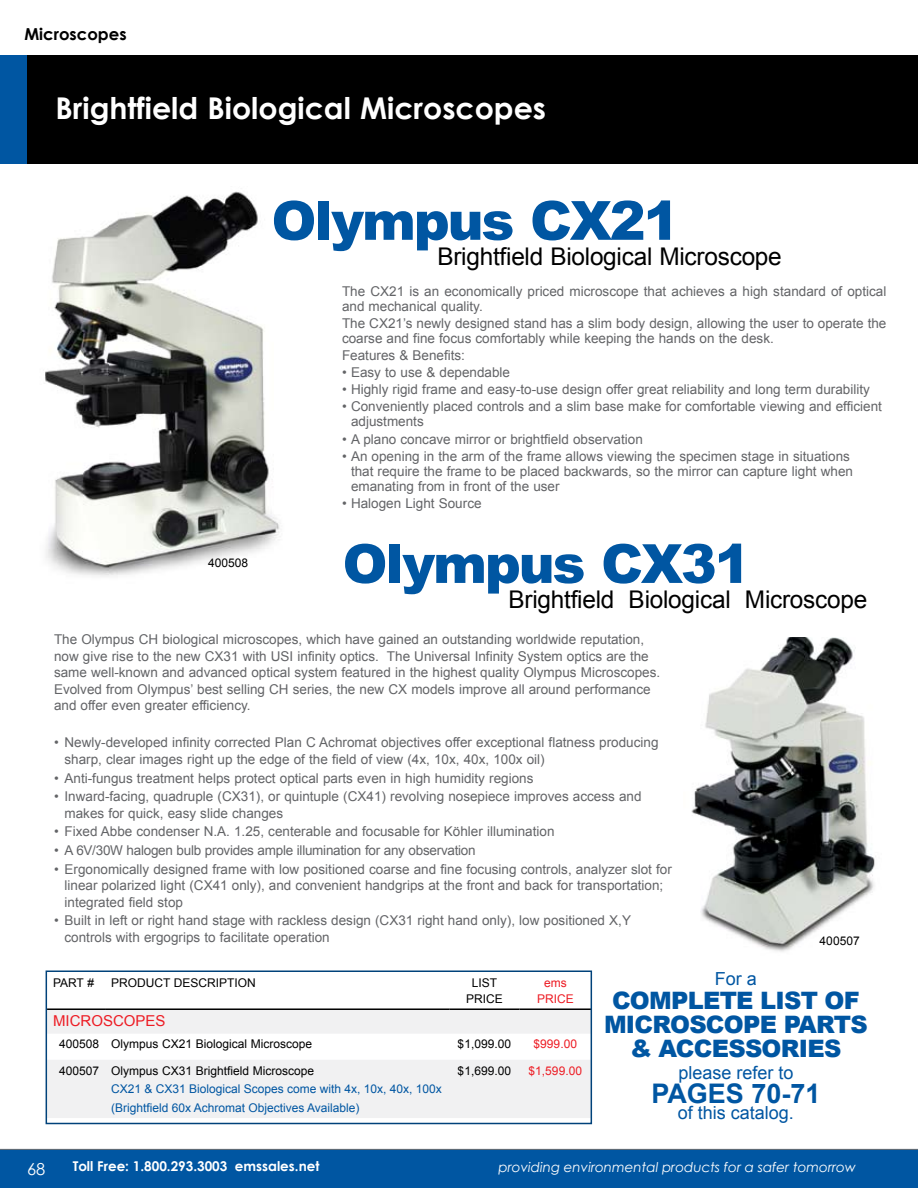
<style>
.page{position:relative;width:918px;height:1188px;background:#fff}
.page>*{position:absolute;margin:0;border:0;box-sizing:border-box;transform-origin:0 0}
.t1{font:900 54px "Arial";letter-spacing:-.04em;color:#0056a2}
.t2{font:700 30px "Century Gothic";color:#fff}
.t3{font:700 27px "Arial";color:#0056a2}
.t4{font:24.3px "Arial";letter-spacing:-.01em;color:#000}
.t5{font:900 24px/24px "Arial";letter-spacing:-.03em;color:#0056a2;text-align:center}
.t6{font:18px "Arial";color:#0056a2}
.t7{font:700 16.5px "Century Gothic";color:#000}
.t8{font:16.5px "Century Gothic";color:#fff}
.t9{font:15px "Arial";color:#ed1c24}
.t10{font:13.5px/16.5px "Arial";color:#636467}
.t11{font:13.5px "Arial";letter-spacing:-.02em;color:#636467}
.t12{font:italic 13.5px "Century Gothic";color:#fff}
.t13{font:700 13.5px "Century Gothic";color:#fff}
.t14{font:12px/16.5px "Arial";color:#000;text-align:center}
.t15{font:12px/18.8px "Arial";color:#0056a2}
.t16{font:12px/16.5px "Arial";color:#ed1c24;text-align:center}
</style>
<div class="page">
<div style="left:0;top:1149px;width:918px;height:39px;background:#0056a2"></div>
<div style="left:0;top:55px;width:918px;height:109px;background:#000"></div>
<div style="left:0;top:55px;width:27px;height:108px;background:#0056a2"></div>
<img style="left:691px;top:638px;width:184px;height:314px">
<img style="left:45px;top:191px;width:235px;height:386px">
<svg style="left:49px;top:1010px;width:540px;height:108px;fill:#f1f1f2"></svg>
<hr style="left:47px;top:1008px;width:58px;height:2px;background:#000">
<hr style="left:105px;top:1008px;width:344px;height:2px;background:#000">
<hr style="left:449px;top:1008px;width:70px;height:2px;background:#000">
<hr style="left:519px;top:1008px;width:72px;height:2px;background:#000">
<div style="left:46px;top:970px;width:546px;height:154px;border:2px solid #00427a"></div>
<p class="t7" style="left:24px;top:22px;width:104px">Microscopes</p>
<h2 class="t2" style="left:56px;top:85px;width:492px">Brightfield Biological Microscopes</h2>
<h1 class="t1" style="left:272px;top:181px;width:410px">Olympus CX21</h1>
<h3 class="t4" style="left:437px;top:241px;width:346px">Brightfield Biological Microscope</h3>
<p class="t14" style="left:208px;top:555px;width:42px">400508</p>
<p class="t10" style="left:342px;top:283px;width:546px;line-height:15px">The CX21 is an economically priced microscope that achieves a high standard of optical and mechanical quality.</p>
<p class="t10" style="left:342px;top:316px;width:546px;line-height:15px">The CX21’s newly designed stand has a slim body design, allowing the user to operate the coarse and fine focus comfortably while keeping the hands on the desk.</p>
<p class="t10" style="left:342px;top:347px;width:125px">Features &amp; Benefits:</p>
<p class="t10" style="left:342px;top:364px;width:170px">• Easy to use &amp; dependable</p>
<p class="t10" style="left:342px;top:381px;width:529px">• Highly rigid frame and easy-to-use design offer great reliability and long term durability</p>
<p class="t10" style="left:351px;top:399px;width:533px;line-height:15px;text-indent:-9px">• Conveniently placed controls and a slim base make for comfortable viewing and efficient adjustments</p>
<p class="t10" style="left:342px;top:431px;width:302px">• A plano concave mirror or brightfield observation</p>
<p class="t10" style="left:351px;top:449px;width:504px;line-height:15px;text-indent:-9px">• An opening in the arm of the frame allows viewing the specimen stage in situations that require the frame to be placed backwards, so the mirror can capture light when emanating from in front of the user</p>
<p class="t10" style="left:342px;top:495px;width:141px">• Halogen Light Source</p>
<h1 class="t1" style="left:343px;top:524px;width:410px">Olympus CX31</h1>
<h3 class="t4" style="left:509px;top:584px;width:360px">Brightfield Biological Microscope</h3>
<p class="t10" style="left:54px;top:631px;width:608px">The Olympus CH biological microscopes, which have gained an outstanding worldwide reputation, now give rise to the new CX31 with USI infinity optics. The Universal Infinity System optics are the same well-known and advanced optical system featured in the highest quality Olympus Microscopes.<br>Evolved from Olympus’ best selling CH series, the new CX models improve all around performance and offer even greater efficiency.</p>
<p class="t10" style="left:65px;top:735px;width:596px;text-indent:-11px">• Newly-developed infinity corrected Plan C Achromat objectives offer exceptional flatness producing sharp, clear images right up the edge of the field of view (4x, 10x, 40x, 100x oil)</p>
<p class="t10" style="left:54px;top:770px;width:481px">• Anti-fungus treatment helps protect optical parts even in high humidity regions</p>
<p class="t10" style="left:65px;top:788px;width:579px;text-indent:-11px">• Inward-facing, quadruple (CX31), or quintuple (CX41) revolving nosepiece improves access and makes for quick, easy slide changes</p>
<p class="t10" style="left:54px;top:824px;width:502px">• Fixed Abbe condenser N.A. 1.25, centerable and focusable for Köhler illumination</p>
<p class="t11" style="left:54px;top:841px;width:423px">• A 6V/30W halogen bulb provides ample illumination for any observation</p>
<p class="t10" style="left:65px;top:861px;width:609px;text-indent:-11px">• Ergonomically designed frame with low positioned coarse and fine focusing controls, analyzer slot for linear polarized light (CX41 only), and convenient handgrips at the front and back for transportation; integrated field stop</p>
<p class="t10" style="left:65px;top:913px;width:568px;text-indent:-11px">• Built in left or right hand stage with rackless design (CX31 right hand only), low positioned X,Y controls with ergogrips to facilitate operation</p>
<p class="t14" style="left:820px;top:933px;width:42px">400507</p>
<p class="t14" style="left:53px;top:974px;width:43px">PART #</p>
<p class="t14" style="left:111px;top:974px;width:146px">PRODUCT DESCRIPTION</p>
<p class="t14" style="left:466px;top:974px;width:38px">LIST<br>PRICE</p>
<p class="t16" style="left:537px;top:974px;width:38px">ems<br>PRICE</p>
<p class="t9" style="left:53px;top:1011px;width:114px">MICROSCOPES</p>
<p class="t14" style="left:59px;top:1036px;width:255px">400508 Olympus CX21 Biological Microscope</p>
<p class="t14" style="left:458px;top:1036px;width:55px">$1,099.00</p>
<p class="t16" style="left:534px;top:1036px;width:45px">$999.00</p>
<p class="t14" style="left:59px;top:1062px;width:257px">400507 Olympus CX31 Brightfield Microscope</p>
<p class="t15" style="left:111px;top:1080px;width:332px">CX21 &amp; CX31 Biological Scopes come with 4x, 10x, 40x, 100x (Brightfield 60x Achromat Objectives Available)</p>
<p class="t14" style="left:458px;top:1062px;width:55px">$1,699.00</p>
<p class="t16" style="left:529px;top:1062px;width:55px">$1,599.00</p>
<h3 class="t6" style="left:715px;top:967px;width:44px">For a</h3>
<h3 class="t5" style="left:604px;top:988px;width:265px">COMPLETE LIST OF<br>MICROSCOPE PARTS &amp; ACCESSORIES</h3>
<h3 class="t6" style="left:678px;top:1061px;width:117px">please refer to</h3>
<h3 class="t3" style="left:651px;top:1075px;width:171px">PAGES 70-71</h3>
<h3 class="t6" style="left:678px;top:1101px;width:118px">of this catalog.</h3>
<p class="t8" style="left:27px;top:1158px;width:20px">68</p>
<p class="t13" style="left:73px;top:1156px;width:248px">Toll Free: 1.800.293.3003 emssales.net</p>
<p class="t12" style="left:499px;top:1158px;width:359px">providing environmental products for a safer tomorrow</p>
</div>
